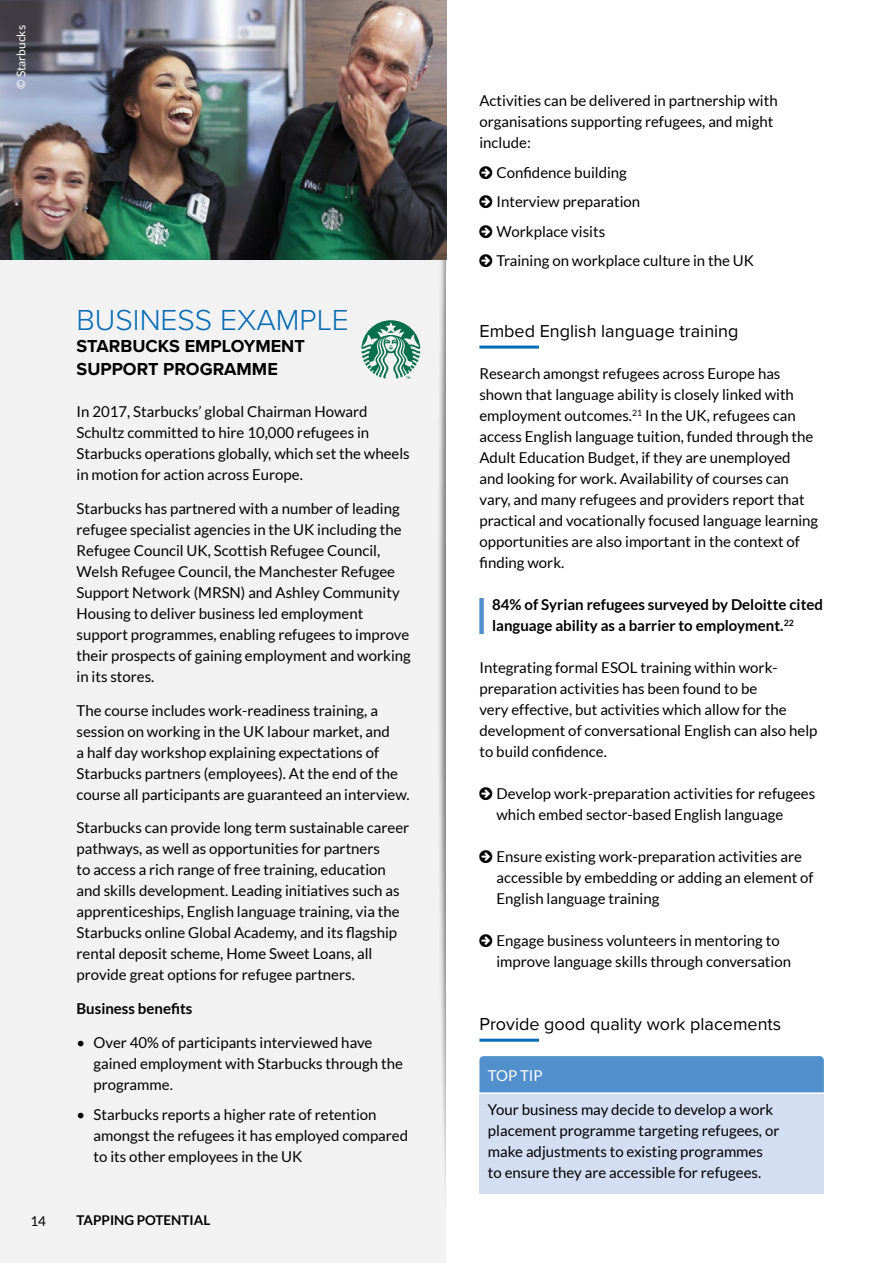
<style>
.page{position:relative;width:893px;height:1263px;background:#fff}
.page>*{position:absolute;margin:0;border:0;box-sizing:border-box;transform-origin:0 0}
.t1{font:300 30px "Proxima Nova";color:#006ab4}
.t2{font:18px "Proxima Nova";color:#000}
.t3{font:700 18px/22.5px "Proxima Nova";color:#000}
.t4{font:15px/21px "Lato";color:#000}
.t5{font:700 15px/21px "Lato";color:#000}
.t6{font:15px "Lato";color:#fff}
.t7{font:700 13.5px "Lato";color:#000}
.t8{font:13.5px "Lato";color:#000}
.t9{font:12px "Lato";color:#fff}
</style>
<div class="page">
<div style="left:0;top:0;width:446px;height:1263px;background:#f2f2f2"></div>
<div style="left:437px;top:32px;width:32px;height:1200px;background:#000;opacity:.5"></div>
<div style="left:446px;top:0;width:34px;height:1263px;background:#fff"></div>
<hr style="left:479px;top:346px;width:60px;height:3px;background:#006ab4">
<div style="left:479px;top:598px;width:5px;height:36px;background:#5290cd"></div>
<hr style="left:479px;top:1039px;width:60px;height:3px;background:#006ab4">
<div style="left:479px;top:1056px;width:345px;height:36px;background:#5290cd"></div>
<div style="left:479px;top:1094px;width:345px;height:99px;background:#d3def2"></div>
<img style="left:0;top:0;width:446px;height:259px">
<svg style="left:361px;top:320px;width:59px;height:59px"></svg>
<p class="t9" style="left:14px;top:89px;width:66px;rotate:-90deg">© Starbucks</p>
<h1 class="t1" style="left:77px;top:302px;width:274px">BUSINESS EXAMPLE</h1>
<p class="t3" style="left:77px;top:336px;width:230px">STARBUCKS EMPLOYMENT<br>SUPPORT PROGRAMME</p>
<p class="t4" style="left:77px;top:401px;width:335px">In 2017, Starbucks’ global Chairman Howard Schultz committed to hire 10,000 refugees in Starbucks operations globally, which set the wheels in motion for action across Europe.</p>
<p class="t4" style="left:77px;top:498px;width:336px">Starbucks has partnered with a number of leading refugee specialist agencies in the UK including the Refugee Council UK, Scottish Refugee Council, Welsh Refugee Council, the Manchester Refugee Support Network (MRSN) and Ashley Community Housing to deliver business led employment support programmes, enabling refugees to improve their prospects of gaining employment and working in its stores.</p>
<p class="t4" style="left:77px;top:700px;width:335px">The course includes work-readiness training, a session on working in the UK labour market, and<br>a half day workshop explaining expectations of Starbucks partners (employees). At the end of the course all participants are guaranteed an interview.</p>
<p class="t4" style="left:77px;top:817px;width:334px">Starbucks can provide long term sustainable career pathways, as well as opportunities for partners<br>to access a rich range of free training, education and skills development. Leading initiatives such as apprenticeships, English language training, via the Starbucks online Global Academy, and its flagship rental deposit scheme, Home Sweet Loans, all provide great options for refugee partners.</p>
<p class="t5" style="left:77px;top:998px;width:117px">Business benefits</p>
<p class="t4" style="left:94px;top:1032px;width:311px;text-indent:-17px">• Over 40% of participants interviewed have gained employment with Starbucks through the programme.</p>
<p class="t4" style="left:94px;top:1103px;width:316px;text-indent:-17px">• Starbucks reports a higher rate of retention amongst the refugees it has employed compared to its other employees in the UK</p>
<p class="t8" style="left:30px;top:1213px;width:17px">14</p>
<p class="t7" style="left:77px;top:1212px;width:135px">TAPPING POTENTIAL</p>
<p class="t4" style="left:479px;top:90px;width:300px">Activities can be delivered in partnership with organisations supporting refugees, and might include:</p>
<p class="t4" style="left:496px;top:157px;width:259px;line-height:29.5px">Confidence building<br>Interview preparation<br>Workplace visits<br>Training on workplace culture in the UK</p>
<p class="t2" style="left:479px;top:320px;width:261px">Embed English language training</p>
<p class="t4" style="left:479px;top:363px;width:340px">Research amongst refugees across Europe has shown that language ability is closely linked with employment outcomes.<sup>21</sup> In the UK, refugees can access English language tuition, funded through the Adult Education Budget, if they are unemployed and looking for work. Availability of courses can vary, and many refugees and providers report that practical and vocationally focused language learning opportunities are also important in the context of finding work.</p>
<p class="t5" style="left:492px;top:594px;width:332px">84% of Syrian refugees surveyed by Deloitte cited language ability as a barrier to employment.<sup>22</sup></p>
<p class="t4" style="left:479px;top:657px;width:340px">Integrating formal ESOL training within work&shy;preparation activities has been found to be<br>very effective, but activities which allow for the development of conversational English can also help to build confidence.</p>
<p class="t4" style="left:496px;top:783px;width:320px">Develop work-preparation activities for refugees which embed sector-based English language</p>
<p class="t4" style="left:496px;top:846px;width:319px">Ensure existing work-preparation activities are accessible by embedding or adding an element of<br>English language training</p>
<p class="t4" style="left:496px;top:930px;width:296px">Engage business volunteers in mentoring to improve language skills through conversation</p>
<p class="t2" style="left:479px;top:1013px;width:303px">Provide good quality work placements</p>
<p class="t6" style="left:488px;top:1067px;width:56px">TOP TIP</p>
<p class="t4" style="left:488px;top:1099px;width:293px">Your business may decide to develop a work placement programme targeting refugees, or make adjustments to existing programmes to ensure they are accessible for refugees.</p>
</div>
